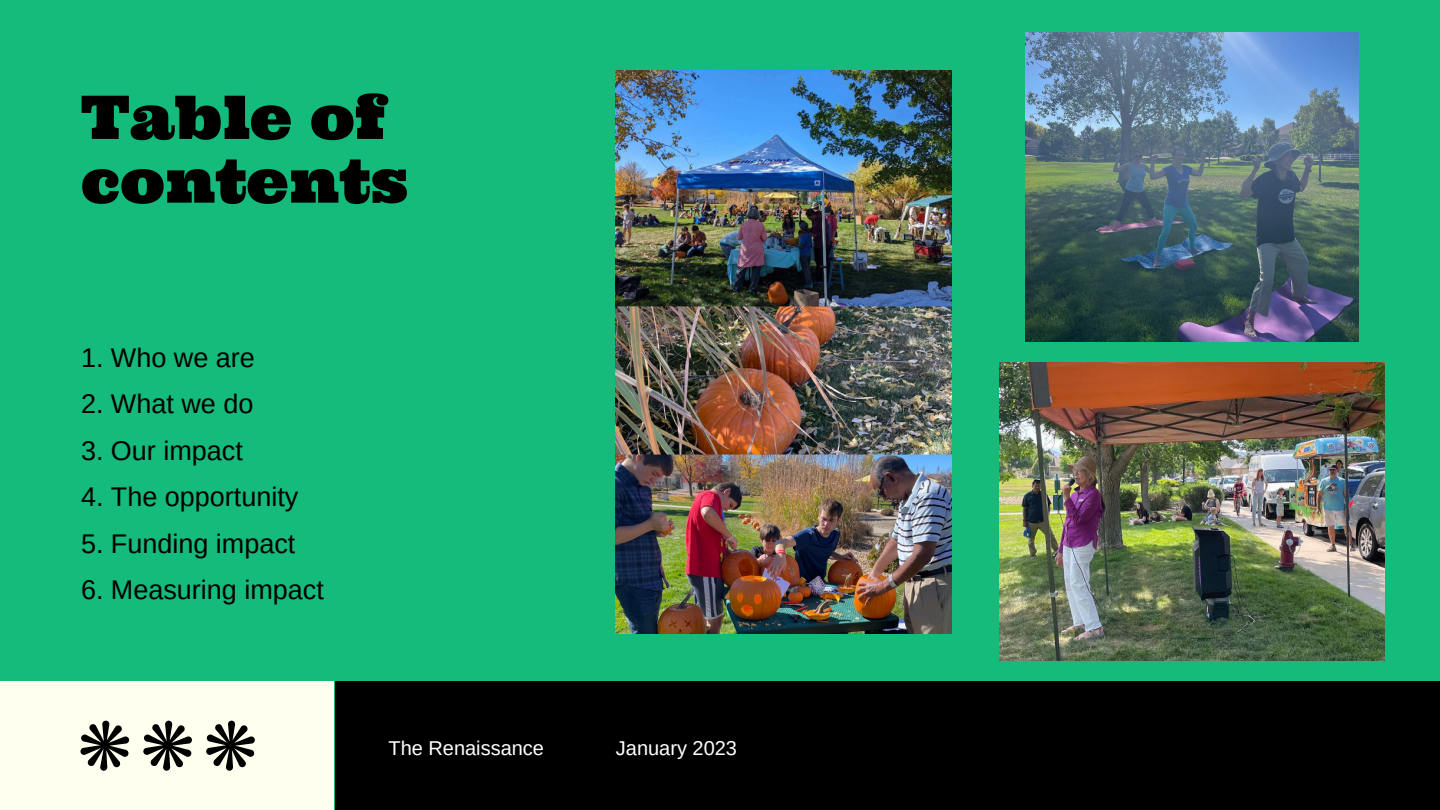
<style>
.page{position:relative;width:1440px;height:810px;background:#15bb7b}
.page>*{position:absolute;margin:0;border:0;box-sizing:border-box;transform-origin:0 0}
.t1{font:60px/63.8px "Ultra";color:#000001}
.t2{font:27px "Arimo";color:#000001}
.t3{font:20px "Arimo";color:#fff}
</style>
<div class="page">
<div style="left:0;top:681px;width:334px;height:129px;background:#ffffef"></div>
<div style="left:335px;top:681px;width:1105px;height:129px;background:#000001"></div>
<img style="left:999px;top:362px;width:386px;height:298px">
<svg style="left:80px;top:721px;width:50px;height:50px"></svg>
<svg style="left:143px;top:721px;width:49px;height:50px"></svg>
<svg style="left:206px;top:721px;width:49px;height:50px"></svg>
<img style="left:1025px;top:33px;width:334px;height:309px">
<img style="left:616px;top:71px;width:336px;height:562px">
<h1 class="t1" style="left:81px;top:85px;width:329px">Table of contents</h1>
<p class="t2" style="left:81px;top:343px;width:175px">1. Who we are</p>
<p class="t2" style="left:81px;top:389px;width:174px">2. What we do</p>
<p class="t2" style="left:81px;top:435px;width:163px">3. Our impact</p>
<p class="t2" style="left:81px;top:482px;width:219px">4. The opportunity</p>
<p class="t2" style="left:81px;top:528px;width:216px">5. Funding impact</p>
<p class="t2" style="left:81px;top:575px;width:244px">6. Measuring impact</p>
<p class="t3" style="left:388px;top:736px;width:157px">The Renaissance</p>
<p class="t3" style="left:616px;top:736px;width:123px">January 2023</p>
</div>
